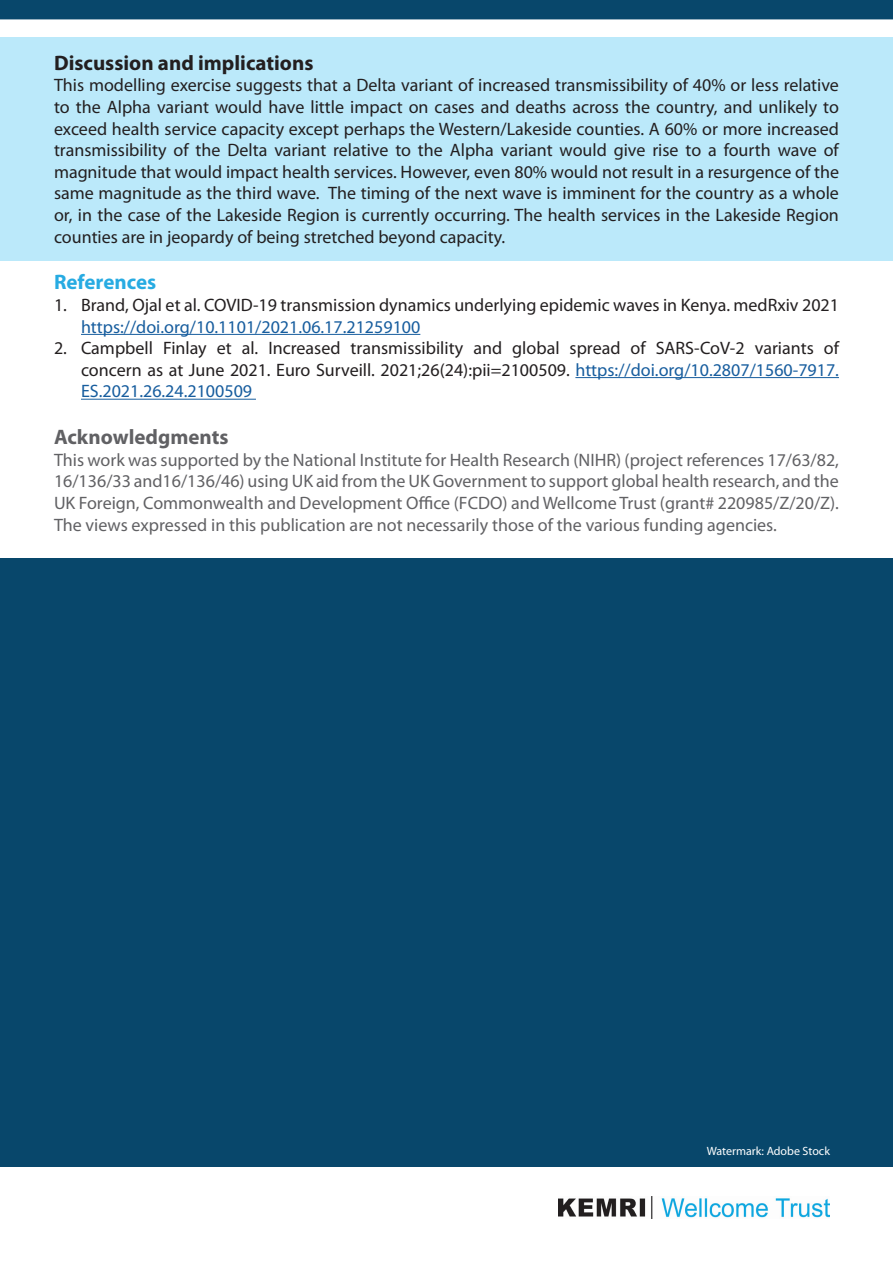
<style>
.page{position:relative;width:893px;height:1263px;background:#fff}
.page>*{position:absolute;margin:0;border:0;box-sizing:border-box;transform-origin:0 0}
.t1{font:700 21px "Myriad Pro";color:#231f20}
.t2{font:700 21px "Myriad Pro";color:#616164}
.t3{font:700 21px "Myriad Pro";color:#27abe2}
.t4{font:18px/21.6px "Myriad Pro";color:#231f20;text-align:justify}
.t5{font:18px/21.6px "Myriad Pro";color:#616164;text-align:justify}
.t6{font:12px "Myriad Pro";color:#fff}
.s1{color:#175d9e}
</style>
<div class="page">
<div style="left:0;top:0;width:893px;height:19px;background:#08476b"></div>
<div style="left:0;top:37px;width:893px;height:224px;background:#bbe9fa"></div>
<img style="left:558px;top:1196px;width:272px;height:22px">
<div style="left:0;top:558px;width:893px;height:609px;background:#08476b"></div>
<hr style="left:81px;top:334px;width:339px;height:1px;background:#175d9e">
<hr style="left:575px;top:377px;width:264px;height:1px;background:#175d9e">
<hr style="left:81px;top:399px;width:175px;height:1px;background:#175d9e">
<p class="t1" style="left:54px;top:49px;width:261px">Discussion and implications</p>
<p class="t4" style="left:54px;top:74px;width:786px">This modelling exercise suggests that a Delta variant of increased transmissibility of 40% or less relative to the Alpha variant would have little impact on cases and deaths across the country, and unlikely to exceed health service capacity except perhaps the Western/Lakeside counties. A 60% or more increased transmissibility of the Delta variant relative to the Alpha variant would give rise to a fourth wave of magnitude that would impact health services. However, even 80% would not result in a resurgence of the same magnitude as the third wave. The timing of the next wave is imminent for the country as a whole or, in the case of the Lakeside Region is currently occurring. The health services in the Lakeside Region counties are in jeopardy of being stretched beyond capacity.</p>
<p class="t3" style="left:54px;top:269px;width:104px">References</p>
<p class="t4" style="left:81px;top:294px;width:759px;text-indent:-27px">1. Brand, Ojal et al. COVID-19 transmission dynamics underlying epidemic waves in Kenya. medRxiv 2021 <span class="s1">https://doi.org/10.1101/2021.06.17.21259100</span></p>
<p class="t4" style="left:81px;top:337px;width:759px;text-indent:-27px">2. Campbell Finlay et al. Increased transmissibility and global spread of SARS-CoV-2 variants of concern as at June 2021. Euro Surveill. 2021;26(24):pii=2100509. <span class="s1">https://doi.org/10.2807/1560-7917.<br>ES.2021.26.24.2100509</span></p>
<p class="t2" style="left:54px;top:423px;width:176px">Acknowledgments</p>
<p class="t5" style="left:54px;top:449px;width:786px">This work was supported by the National Institute for Health Research (NIHR) (project references 17/63/82, 16/136/33 and16/136/46) using UK aid from the UK Government to support global health research, and the UK Foreign, Commonwealth and Development Office (FCDO) and Wellcome Trust (grant# 220985/Z/20/Z).<br>The views expressed in this publication are not necessarily those of the various funding agencies.</p>
<p class="t6" style="left:707px;top:1143px;width:125px">Watermark: Adobe Stock</p>
</div>
